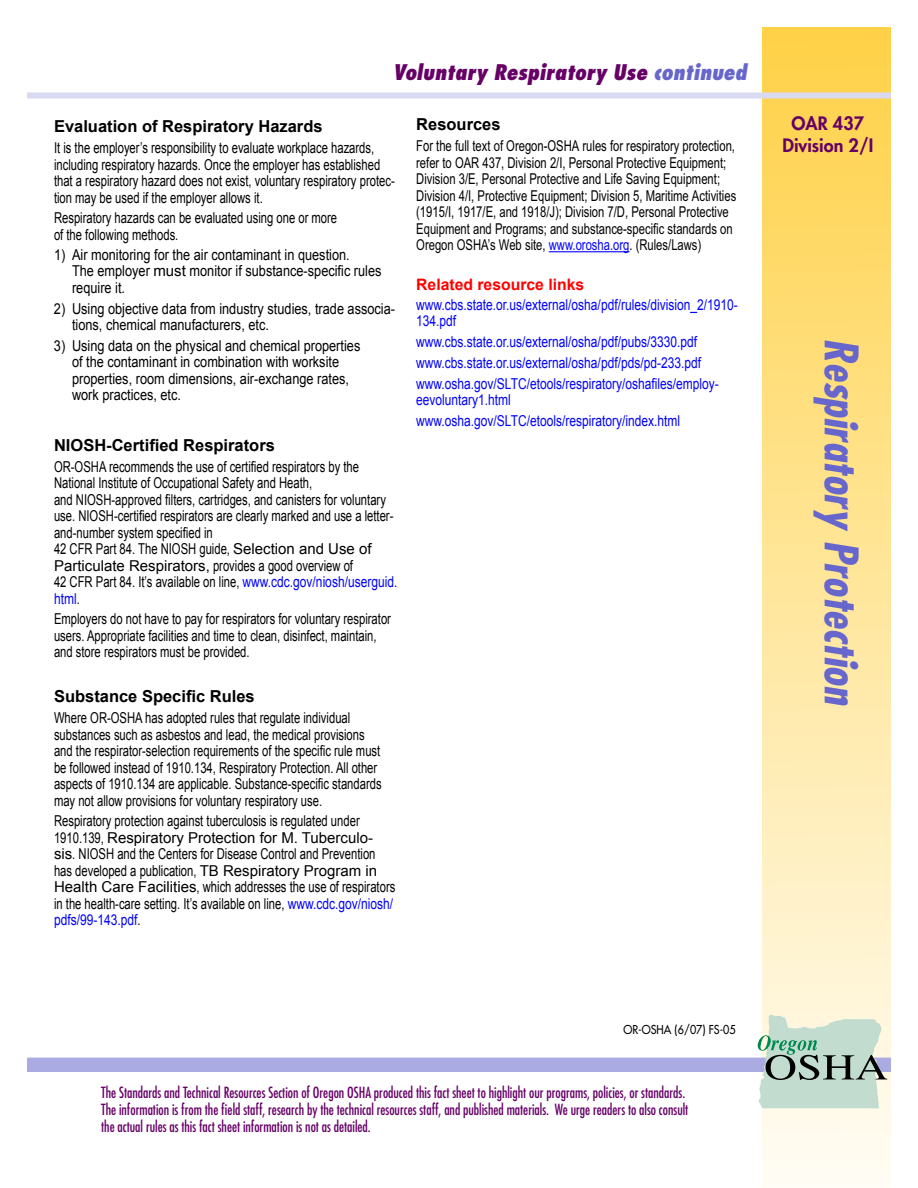
<style>
.page{position:relative;width:918px;height:1188px;background:#fff}
.page>*{position:absolute;margin:0;border:0;box-sizing:border-box;transform-origin:0 0}
.t1{font:italic 700 condensed 45px "Futura";color:#66c}
.t2{font:italic 800 condensed 21px "Futura";color:#606}
.t3{font:800 18px/21.6px "Futura";color:#606;text-align:center}
.t4{font:700 16.5px "Arial";color:#000}
.t5{font:700 15.75px "Arial";color:#f00}
.t6{font:15px/16.5px "Arial";color:#000;scale:.75 1}
.t7{font:15px/16.5px "Arial";color:#000;scale:.75 1}
.t8{font:15px/16.5px "Arial";color:#000;scale:.85 1}
.t9{font:condensed 15px/17.2px "Futura";color:#606;scale:.93 1}
.t10{font:15px/20.9px "Arial";color:#00f;scale:.8 1}
.t11{font:12px "Futura";color:#000;scale:.9 1}
.s1{color:#66c}
.s2{color:#00f}
.s3{font-style:inherit}
</style>
<div class="page">
<div style="left:762px;top:28px;width:128px;height:1160px;background:linear-gradient(to bottom,#ffd147,#fffcf5)"></div>
<div style="left:27px;top:92px;width:864px;height:6px;background:#d9d9f2"></div>
<div style="left:28px;top:1058px;width:862px;height:13px;background:#ababe3"></div>
<div style="left:27px;top:1058px;width:864px;height:14px;border:2px solid #ababe3"></div>
<img style="left:759px;top:1015px;width:122px;height:93px">
<svg style="left:758px;top:1035px;width:129px;height:45px;background:#9db6aa"></svg>
<hr style="left:549px;top:251px;width:80px;height:1px;background:#00f">
<h2 class="t2" style="left:393px;top:59px;width:355px">Voluntary Respiratory Use <span class="s1">continued</span></h2>
<p class="t4" style="left:54px;top:117px;width:270px">Evaluation of Respiratory Hazards</p>
<p class="t6" style="left:54px;top:140px;width:456px">It is the employer’s responsibility to evaluate workplace hazards, including respiratory hazards. Once the employer has established that a respiratory hazard does not exist, voluntary respiratory protec&shy;tion may be used if the employer allows it.</p>
<p class="t6" style="left:54px;top:210px;width:379px">Respiratory hazards can be evaluated using one or more of the following methods.</p>
<p class="t8" style="left:72px;top:246px;width:366px;text-indent:-18px">1) Air monitoring for the air contaminant in question.<br>The employer must monitor if substance-specific rules require it.</p>
<p class="t8" style="left:72px;top:300px;width:382px;text-indent:-18px">2) Using objective data from industry studies, trade associa&shy;tions, chemical manufacturers, etc.</p>
<p class="t8" style="left:72px;top:337px;width:341px;text-indent:-18px">3) Using data on the physical and chemical properties of the contaminant in combination with worksite properties, room dimensions, air-exchange rates, work practices, etc.</p>
<p class="t4" style="left:54px;top:436px;width:222px">NIOSH-Certified Respirators</p>
<p class="t6" style="left:54px;top:458px;width:459px">OR-OSHA recommends the use of certified respirators by the National Institute of Occupational Safety and Heath,<br>and NIOSH-approved filters, cartridges, and canisters for voluntary use. NIOSH-certified respirators are clearly marked and use a letter&shy;and-number system specified in<br>42 CFR Part 84. The NIOSH guide, Selection and Use of Particulate Respirators, provides a good overview of<br>42 CFR Part 84. It’s available on line, <span class="s2">www.cdc.gov/niosh/userguid. html</span>.</p>
<p class="t6" style="left:54px;top:611px;width:451px">Employers do not have to pay for respirators for voluntary respirator users. Appropriate facilities and time to clean, disinfect, maintain, and store respirators must be provided.</p>
<p class="t4" style="left:54px;top:687px;width:202px">Substance Specific Rules</p>
<p class="t6" style="left:54px;top:710px;width:438px">Where OR-OSHA has adopted rules that regulate individual substances such as asbestos and lead, the medical provisions and the respirator-selection requirements of the specific rule must be followed instead of 1910.134, Respiratory Protection. All other aspects of 1910.134 are applicable. Substance-specific standards may not allow provisions for voluntary respiratory use.</p>
<p class="t6" style="left:54px;top:813px;width:457px">Respiratory protection against tuberculosis is regulated under 1910.139, Respiratory Protection for M. Tuberculo&shy;sis. NIOSH and the Centers for Disease Control and Prevention has developed a publication, TB Respiratory Program in Health Care Facilities, which addresses the use of respirators in the health-care setting. It’s available on line, <span class="s2">www.cdc.gov/niosh/ pdfs/99-143.pdf</span>.</p>
<p class="t4" style="left:416px;top:115px;width:86px">Resources</p>
<p class="t7" style="left:416px;top:138px;width:428px"><span class="s3">For th</span>e full text of Oregon-OSHA rules for respiratory protection, refer to OAR 437, Division 2/I, Personal Protective Equipment; Division 3/E, Personal Protective and Life Saving Equipment; Division 4/I, Protective Equipment; Division 5, Maritime Activities (1915/I, 1917/E, and 1918/J); Division 7/D, Personal Protective Equipment and Programs; and substance-specific standards on Oregon OSHA’s Web site, <span class="s2">www.orosha.org</span>. (Rules/Laws)</p>
<p class="t5" style="left:416px;top:276px;width:170px">Related resource links</p>
<p class="t10" style="left:416px;top:296px;width:403px;line-height:16.5px">www.cbs.state.or.us/external/osha/pdf/rules/division_2/1910-<br>134.pdf</p>
<p class="t10" style="left:416px;top:332px;width:380px">www.cbs.state.or.us/external/osha/pdf/pubs/3330.pdf www.cbs.state.or.us/external/osha/pdf/pds/pd-233.pdf www.osha.gov/SLTC/etools/respiratory/oshafiles/employ-</p>
<p class="t10" style="left:416px;top:390px;width:331px">eevoluntary1.html www.osha.gov/SLTC/etools/respiratory/index.html</p>
<p class="t3" style="left:782px;top:112px;width:92px">OAR 437<br>Division 2/I</p>
<h1 class="t1" style="left:871px;top:338px;width:370px;rotate:90deg">Respiratory Protection</h1>
<p class="t11" style="left:624px;top:1022px;width:126px">OR-OSHA (6/07) FS-05</p>
<p class="t9" style="left:101px;top:1083px;width:633px">The Standards and Technical Resources Section of Oregon OSHA produced this fact sheet to highlight our programs, policies, or standards.<br>The information is from the field staff, research by the technical resources staff, and published materials. We urge readers to also consult the actual rules as this fact sheet information is not as detailed.</p>
</div>
